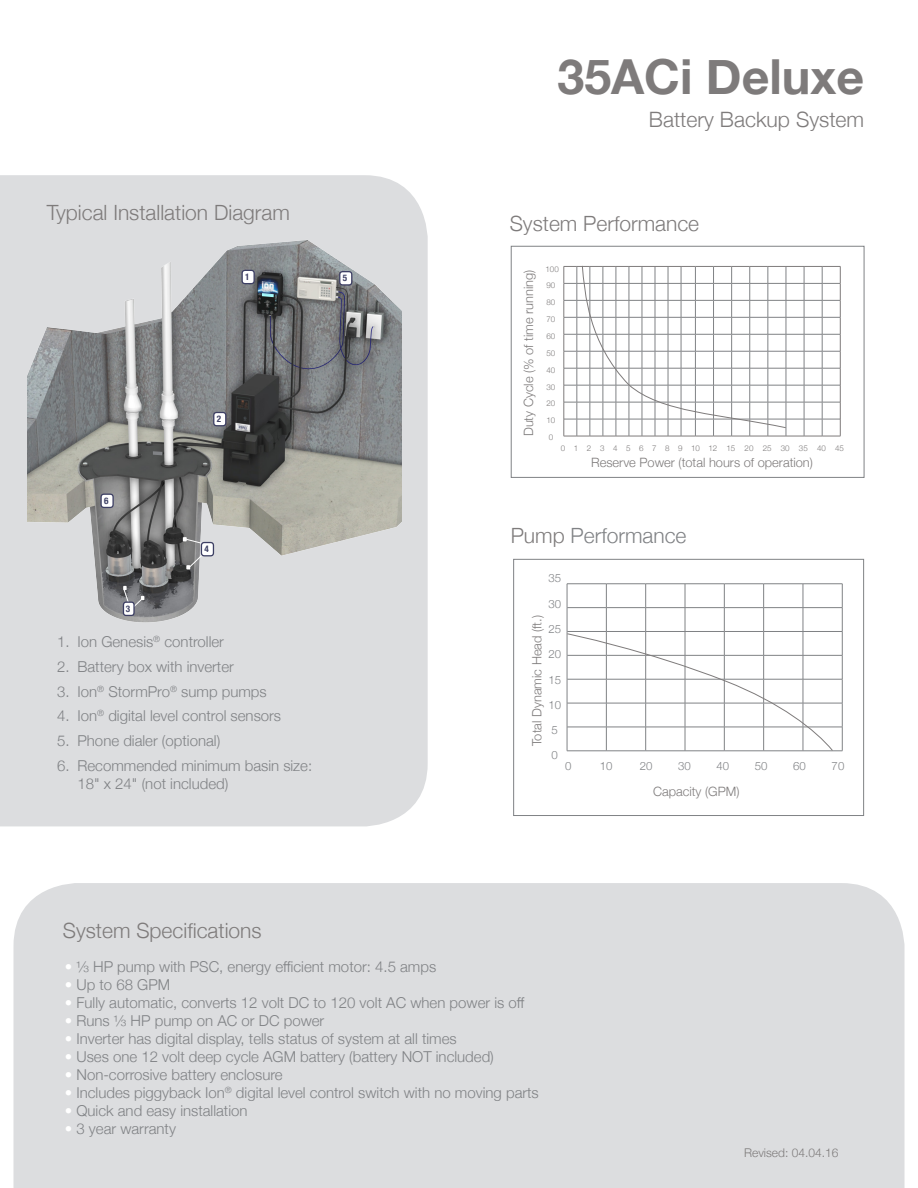
<style>
.page{position:relative;width:918px;height:1188px;background:#fff}
.page>*{position:absolute;margin:0;border:0;box-sizing:border-box;transform-origin:0 0}
.t1{font:700 48.3px "Helvetica Neue";color:#7e7b7b}
.t2{font:300 21.15px "Helvetica Neue";color:#7e7b7b}
.t3{font:300 21px "Helvetica Neue";color:#7e7b7b}
.t4{font:300 21px "Helvetica Neue";color:#808285}
.t5{font:300 15px/18px "Helvetica Neue";color:#808285}
.t6{font:300 12.9px "Helvetica Neue";color:#7e7b7b}
.t7{font:300 12px "Helvetica Neue";color:#7e7b7b}
.t8{font:300 11.4px "Helvetica Neue";color:#808285}
.t9{font:700 condensed 9.15px "Helvetica Neue";color:#3c3f63}
.t10{font:700 condensed 9.15px "Helvetica Neue";color:#3d3f64}
.t11{font:300 7.95px "Helvetica Neue";color:#7e7b7b}
.s1{color:#7e7b7b}
.s2{color:#fff}
</style>
<div class="page">
<div style="left:14px;top:883px;width:891px;height:305px;background:#dcdddf"></div>
<div style="left:513px;top:559px;width:351px;height:257px;background:#fff;border:1px solid #808285"></div>
<hr style="left:803px;top:607px;width:39px;height:1px;background:#808285">
<hr style="left:803px;top:631px;width:39px;height:1px;background:#808285">
<hr style="left:803px;top:655px;width:39px;height:1px;background:#808285">
<hr style="left:803px;top:679px;width:39px;height:1px;background:#808285">
<hr style="left:803px;top:703px;width:39px;height:1px;background:#808285">
<hr style="left:803px;top:727px;width:39px;height:1px;background:#808285">
<svg style="left:842px;top:584px;width:1px;height:167px"></svg>
<hr style="left:803px;top:584px;width:39px;height:1px;background:#808285">
<hr style="left:803px;top:751px;width:39px;height:1px;background:#808285">
<svg style="left:567px;top:584px;width:267px;height:168px"></svg>
<div style="left:511px;top:246px;width:353px;height:232px;background:#fff;border:1px solid #808285"></div>
<svg style="left:564px;top:265px;width:277px;height:172px"></svg>
<div style="left:0;top:175px;width:428px;height:651px;background:#dcdddf"></div>
<img style="left:27px;top:235px;width:374px;height:392px">
<div style="left:242px;top:270px;width:12px;height:14px;background:#fff;border-radius:3px"></div>
<div style="left:241px;top:270px;width:14px;height:14px;border:1px solid #3d3f64;border-radius:3px"></div>
<div style="left:101px;top:494px;width:12px;height:13px;background:#fff;border-radius:3px"></div>
<div style="left:100px;top:494px;width:14px;height:14px;border:1px solid #3d3f64;border-radius:3px"></div>
<div style="left:214px;top:412px;width:12px;height:14px;background:#fff;border-radius:3px"></div>
<div style="left:213px;top:412px;width:13px;height:14px;border:1px solid #3d3f64;border-radius:3px"></div>
<svg style="left:123px;top:586px;width:21px;height:25px"></svg>
<div style="left:123px;top:602px;width:11px;height:13px;background:#fff;border-radius:3px"></div>
<div style="left:123px;top:602px;width:12px;height:14px;border:1px solid #3d3f64;border-radius:3px"></div>
<svg style="left:186px;top:554px;width:17px;height:15px"></svg>
<svg style="left:183px;top:537px;width:21px;height:7px"></svg>
<div style="left:201px;top:543px;width:12px;height:13px;background:#fff;border-radius:3px"></div>
<div style="left:201px;top:542px;width:13px;height:14px;border:1px solid #3d3f64;border-radius:3px"></div>
<div style="left:340px;top:272px;width:12px;height:13px;background:#fff;border-radius:3px"></div>
<div style="left:339px;top:271px;width:13px;height:15px;border:1px solid #3d3f64;border-radius:3px"></div>
<svg style="left:153px;top:451px;width:9px;height:4px"></svg>
<p class="t1" style="left:558px;top:39px;width:308px">35ACi Deluxe</p>
<p class="t3" style="left:47px;top:196px;width:245px">Typical Installation Diagram</p>
<p class="t10" style="left:245px;top:269px;width:6px">1</p>
<p class="t9" style="left:343px;top:270px;width:6px">5</p>
<p class="t9" style="left:104px;top:493px;width:6px">6</p>
<p class="t9" style="left:126px;top:601px;width:6px">3</p>
<p class="t10" style="left:217px;top:411px;width:6px">2</p>
<p class="t9" style="left:204px;top:541px;width:6px">4</p>
<p class="t5" style="left:57px;top:632px;width:168px">1. Ion Genesis<sup>®</sup> controller</p>
<p class="t5" style="left:57px;top:656px;width:178px">2. Battery box with inverter</p>
<p class="t5" style="left:57px;top:681px;width:211px">3. Ion<sup>®</sup> StormPro<sup>®</sup> sump pumps</p>
<p class="t5" style="left:57px;top:706px;width:225px">4. Ion<sup>®</sup> digital level control sensors</p>
<p class="t5" style="left:57px;top:731px;width:165px">5. Phone dialer (optional)</p>
<p class="t5" style="left:77px;top:755px;width:236px;text-indent:-20px">6. Recommended minimum basin size:<br>18" x 24" (not included)</p>
<p class="t2" style="left:649px;top:102px;width:217px">Battery Backup System</p>
<p class="t3" style="left:510px;top:206px;width:191px">System Performance</p>
<p class="t6" style="left:518px;top:436px;width:168px;rotate:-90deg">Duty Cycle (% of time running)</p>
<p class="t11" style="left:546px;top:263px;width:15px">100</p>
<p class="t11" style="left:547px;top:279px;width:10px">90</p>
<p class="t11" style="left:547px;top:296px;width:10px">80</p>
<p class="t11" style="left:547px;top:313px;width:10px">70</p>
<p class="t11" style="left:547px;top:330px;width:10px">60</p>
<p class="t11" style="left:547px;top:347px;width:10px">50</p>
<p class="t11" style="left:547px;top:363px;width:10px">40</p>
<p class="t11" style="left:547px;top:380px;width:10px">30</p>
<p class="t11" style="left:547px;top:397px;width:10px">20</p>
<p class="t11" style="left:547px;top:414px;width:10px">10</p>
<p class="t11" style="left:549px;top:431px;width:6px">0</p>
<p class="t11" style="left:561px;top:442px;width:6px">0</p>
<p class="t11" style="left:574px;top:442px;width:6px">1</p>
<p class="t11" style="left:587px;top:442px;width:6px">2</p>
<p class="t11" style="left:600px;top:442px;width:6px">3</p>
<p class="t11" style="left:613px;top:442px;width:6px">4</p>
<p class="t11" style="left:626px;top:442px;width:6px">5</p>
<p class="t11" style="left:639px;top:442px;width:6px">6</p>
<p class="t11" style="left:652px;top:442px;width:6px">7</p>
<p class="t11" style="left:665px;top:442px;width:6px">8</p>
<p class="t11" style="left:678px;top:442px;width:6px">9</p>
<p class="t11" style="left:691px;top:442px;width:10px">10</p>
<p class="t11" style="left:708px;top:442px;width:10px">12</p>
<p class="t11" style="left:727px;top:442px;width:10px">15</p>
<p class="t11" style="left:745px;top:442px;width:10px">20</p>
<p class="t11" style="left:763px;top:442px;width:10px">25</p>
<p class="t11" style="left:781px;top:442px;width:10px">30</p>
<p class="t11" style="left:799px;top:442px;width:10px">35</p>
<p class="t11" style="left:817px;top:442px;width:10px">40</p>
<p class="t11" style="left:835px;top:442px;width:10px">45</p>
<p class="t6" style="left:591px;top:452px;width:223px">Reserve Power (total hours of operation)</p>
<p class="t4" style="left:511px;top:518px;width:177px"><span class="s1">Pump</span> Performance</p>
<p class="t8" style="left:548px;top:569px;width:14px">35</p>
<p class="t8" style="left:548px;top:594px;width:14px">30</p>
<p class="t8" style="left:548px;top:620px;width:14px">25</p>
<p class="t8" style="left:548px;top:645px;width:14px">20</p>
<p class="t8" style="left:548px;top:670px;width:14px">15</p>
<p class="t8" style="left:548px;top:696px;width:14px">10</p>
<p class="t8" style="left:552px;top:721px;width:8px">5</p>
<p class="t8" style="left:552px;top:746px;width:8px">0</p>
<p class="t6" style="left:527px;top:746px;width:133px;rotate:-90deg">Total Dynamic Head (ft.)</p>
<p class="t8" style="left:565px;top:757px;width:8px">0</p>
<p class="t8" style="left:600px;top:757px;width:14px">10</p>
<p class="t8" style="left:640px;top:757px;width:14px">20</p>
<p class="t8" style="left:678px;top:757px;width:14px">30</p>
<p class="t8" style="left:717px;top:757px;width:14px">40</p>
<p class="t8" style="left:755px;top:757px;width:14px">50</p>
<p class="t8" style="left:793px;top:757px;width:14px">60</p>
<p class="t8" style="left:832px;top:757px;width:14px">70</p>
<p class="t6" style="left:653px;top:781px;width:88px">Capacity (GPM)</p>
<p class="t3" style="left:63px;top:914px;width:200px">System Specifications</p>
<p class="t5" style="left:65px;top:957px;width:373px"><span class="s2">•</span> ⅓ HP pump with PSC, energy efficient motor: 4.5 amps</p>
<p class="t5" style="left:65px;top:975px;width:107px"><span class="s2">•</span> Up to 68 GPM</p>
<p class="t5" style="left:65px;top:993px;width:461px"><span class="s2">•</span> Fully automatic, converts 12 volt DC to 120 volt AC when power is off</p>
<p class="t5" style="left:65px;top:1011px;width:261px"><span class="s2">•</span> Runs ⅓ HP pump on AC or DC power</p>
<p class="t5" style="left:65px;top:1029px;width:393px"><span class="s2">•</span> Inverter has digital display, tells status of system at all times</p>
<p class="t5" style="left:65px;top:1047px;width:431px"><span class="s2">•</span> Uses one 12 volt deep cycle AGM battery (battery NOT included)</p>
<p class="t5" style="left:65px;top:1065px;width:219px"><span class="s2">•</span> Non-corrosive battery enclosure</p>
<p class="t5" style="left:65px;top:1083px;width:476px"><span class="s2">•</span> Includes piggyback Ion<sup>®</sup> digital level control switch with no moving parts</p>
<p class="t5" style="left:65px;top:1101px;width:184px"><span class="s2">•</span> Quick and easy installation</p>
<p class="t5" style="left:65px;top:1119px;width:113px"><span class="s2">•</span> 3 year warranty</p>
<p class="t7" style="left:744px;top:1144px;width:96px">Revised: 04.04.16</p>
</div>
